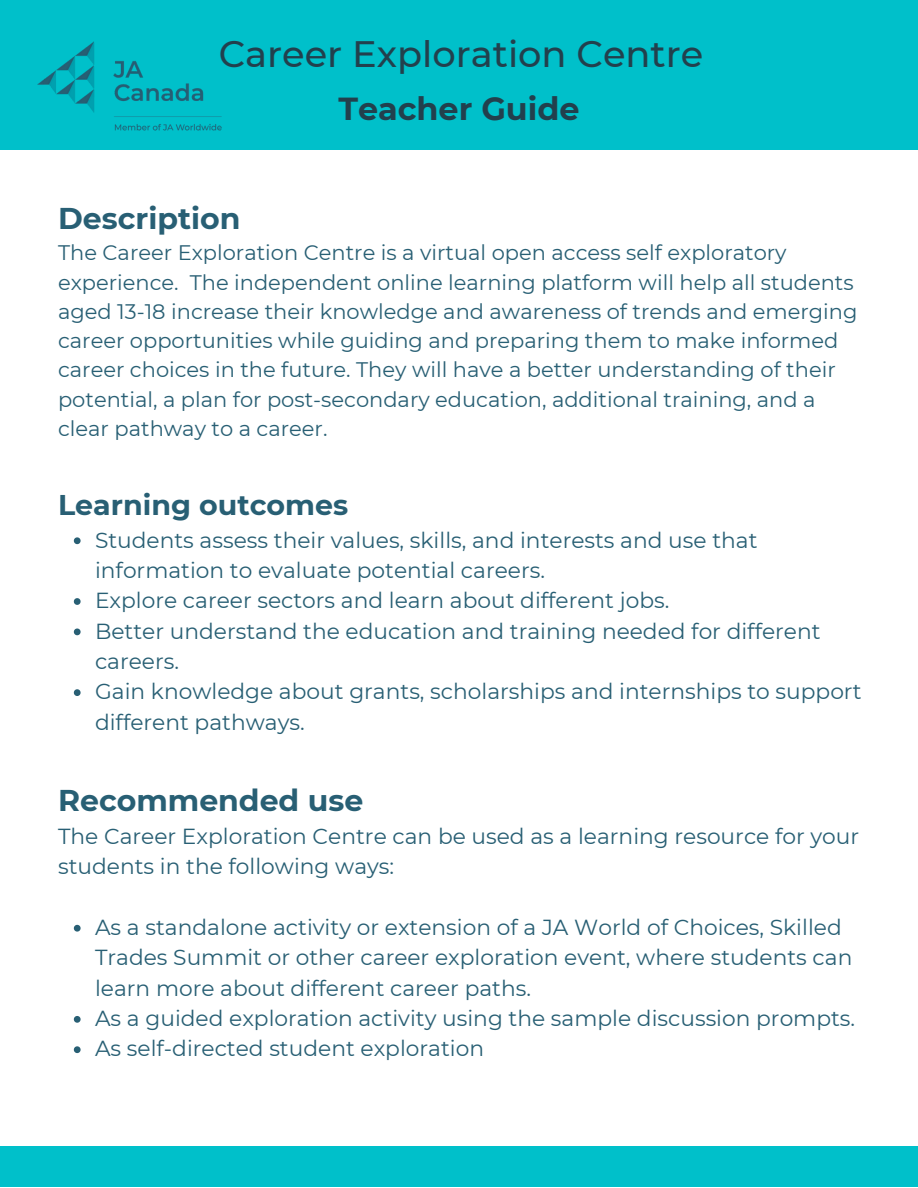
<style>
.page{position:relative;width:918px;height:1188px;background:#fff}
.page>*{position:absolute;margin:0;border:0;box-sizing:border-box;transform-origin:0 0}
.t1{font:500 36.75px "Montserrat";color:#22404d}
.t2{font:700 31.8px "Montserrat";color:#22404d}
.t3{font:700 30px "Montserrat";color:#285f74}
.t4{font:700 28.5px "Montserrat";color:#285f74}
.t5{font:21.75px/30.3px "Montserrat";color:#285f74}
.t6{font:21px/29.2px "Montserrat";color:#285f74}
</style>
<div class="page">
<div style="left:0;top:0;width:918px;height:149px;background:#00c0ca"></div>
<img style="left:0;top:41px;width:289px;height:109px">
<div style="left:0;top:1147px;width:918px;height:40px;background:#00c0ca"></div>
<svg style="left:74px;top:537px;width:7px;height:7px"></svg>
<svg style="left:74px;top:598px;width:7px;height:7px"></svg>
<svg style="left:74px;top:629px;width:7px;height:6px"></svg>
<svg style="left:74px;top:689px;width:7px;height:7px"></svg>
<svg style="left:74px;top:925px;width:7px;height:7px"></svg>
<svg style="left:74px;top:1016px;width:7px;height:7px"></svg>
<svg style="left:74px;top:1046px;width:7px;height:7px"></svg>
<p class="t1" style="left:219px;top:32px;width:486px">Career Exploration Centre</p>
<h2 class="t2" style="left:338px;top:89px;width:243px">Teacher Guide</h2>
<p class="t3" style="left:58px;top:200px;width:184px">Description</p>
<p class="t6" style="left:58px;top:238px;width:801px">The Career Exploration Centre is a virtual open access self exploratory experience. The independent online learning platform will help all students aged 13-18 increase their knowledge and awareness of trends and emerging career opportunities while guiding and preparing them to make informed career choices in the future. They will have a better understanding of their potential, a plan for post-secondary education, additional training, and a clear pathway to a career.</p>
<h3 class="t4" style="left:58px;top:487px;width:292px">Learning outcomes</h3>
<p class="t5" style="left:95px;top:525px;width:664px">Students assess their values, skills, and interests and use that information to evaluate potential careers.</p>
<p class="t5" style="left:95px;top:585px;width:576px">Explore career sectors and learn about different jobs.</p>
<p class="t5" style="left:95px;top:616px;width:727px">Better understand the education and training needed for different careers.</p>
<p class="t5" style="left:95px;top:676px;width:768px">Gain knowledge about grants, scholarships and internships to support different pathways.</p>
<p class="t3" style="left:58px;top:782px;width:307px">Recommended use</p>
<p class="t5" style="left:58px;top:821px;width:803px">The Career Exploration Centre can be used as a learning resource for your students in the following ways:</p>
<p class="t5" style="left:95px;top:912px;width:759px">As a standalone activity or extension of a JA World of Choices, Skilled<br>Trades Summit or other career exploration event, where students can learn more about different career paths.</p>
<p class="t5" style="left:95px;top:1003px;width:762px">As a guided exploration activity using the sample discussion prompts.</p>
<p class="t5" style="left:95px;top:1034px;width:391px">As self-directed student exploration</p>
</div>
